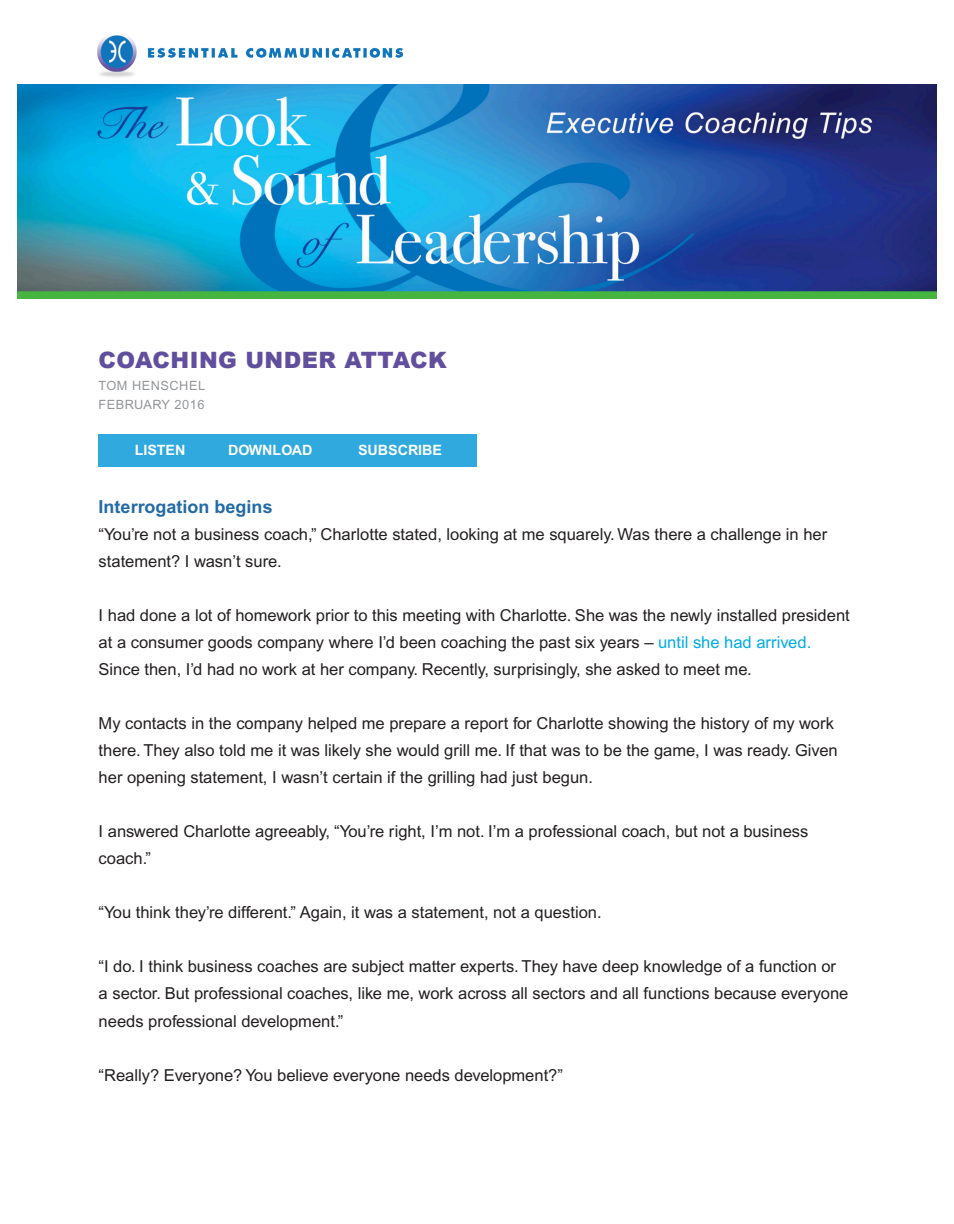
<style>
.page{position:relative;width:954px;height:1224px;background:#fff}
.page>*{position:absolute;margin:0;border:0;box-sizing:border-box;transform-origin:0 0}
.t1{font:900 22.5px "Arial";letter-spacing:.02em;color:#614f9e}
.tabs_subs{font:700 18px "Arial";color:#236ba6}
.Paragraph_Style_1{font:16.5px/27px "Arial";color:#231f20}
.t2{font:700 14.25px "Arial";color:#fff}
.t3{font:12.75px "Arial";letter-spacing:.04em;color:#939598}
.s1{color:#00abe5}
</style>
<div class="page">
<img style="left:18px;top:85px;width:918px;height:213px">
<div style="left:99px;top:434px;width:378px;height:32px;background:#2fa9de"></div>
<img style="left:81px;top:35px;width:336px;height:50px">
<p class="t1" style="left:99px;top:347px;width:350px">COACHING UNDER ATTACK</p>
<p class="t3" style="left:99px;top:378px;width:108px">TOM HENSCHEL</p>
<p class="t3" style="left:99px;top:397px;width:107px">FEBRUARY 2016</p>
<p class="t2" style="left:135px;top:441px;width:52px">LISTEN</p>
<p class="t2" style="left:228px;top:441px;width:86px">DOWNLOAD</p>
<p class="t2" style="left:358px;top:441px;width:85px">SUBSCRIBE</p>
<p class="tabs_subs" style="left:99px;top:496px;width:175px">Interrogation begins</p>
<p class="Paragraph_Style_1" style="left:99px;top:521px;width:729px">“You’re not a business coach,” Charlotte stated, looking at me squarely. Was there a challenge in her statement? I wasn’t sure.</p>
<p class="Paragraph_Style_1" style="left:99px;top:602px;width:752px">I had done a lot of homework prior to this meeting with Charlotte. She was the newly installed president at a consumer goods company where I’d been coaching the past six years – <span class="s1">until she had arrived.<br></span>Since then, I’d had no work at her company. Recently, surprisingly, she asked to meet me.</p>
<p class="Paragraph_Style_1" style="left:99px;top:710px;width:740px">My contacts in the company helped me prepare a report for Charlotte showing the history of my work there. They also told me it was likely she would grill me. If that was to be the game, I was ready. Given her opening statement, I wasn’t certain if the grilling had just begun.</p>
<p class="Paragraph_Style_1" style="left:99px;top:818px;width:711px">I answered Charlotte agreeably, “You’re right, I’m not. I’m a professional coach, but not a business coach.”</p>
<p class="Paragraph_Style_1" style="left:99px;top:899px;width:504px">“You think they’re different.” Again, it was a statement, not a question.</p>
<p class="Paragraph_Style_1" style="left:99px;top:953px;width:751px">“I do. I think business coaches are subject matter experts. They have deep knowledge of a function or a sector. But professional coaches, like me, work across all sectors and all functions because everyone needs professional development.”</p>
<p class="Paragraph_Style_1" style="left:99px;top:1061px;width:465px">“Really? Everyone? You believe everyone needs development?”</p>
</div>
